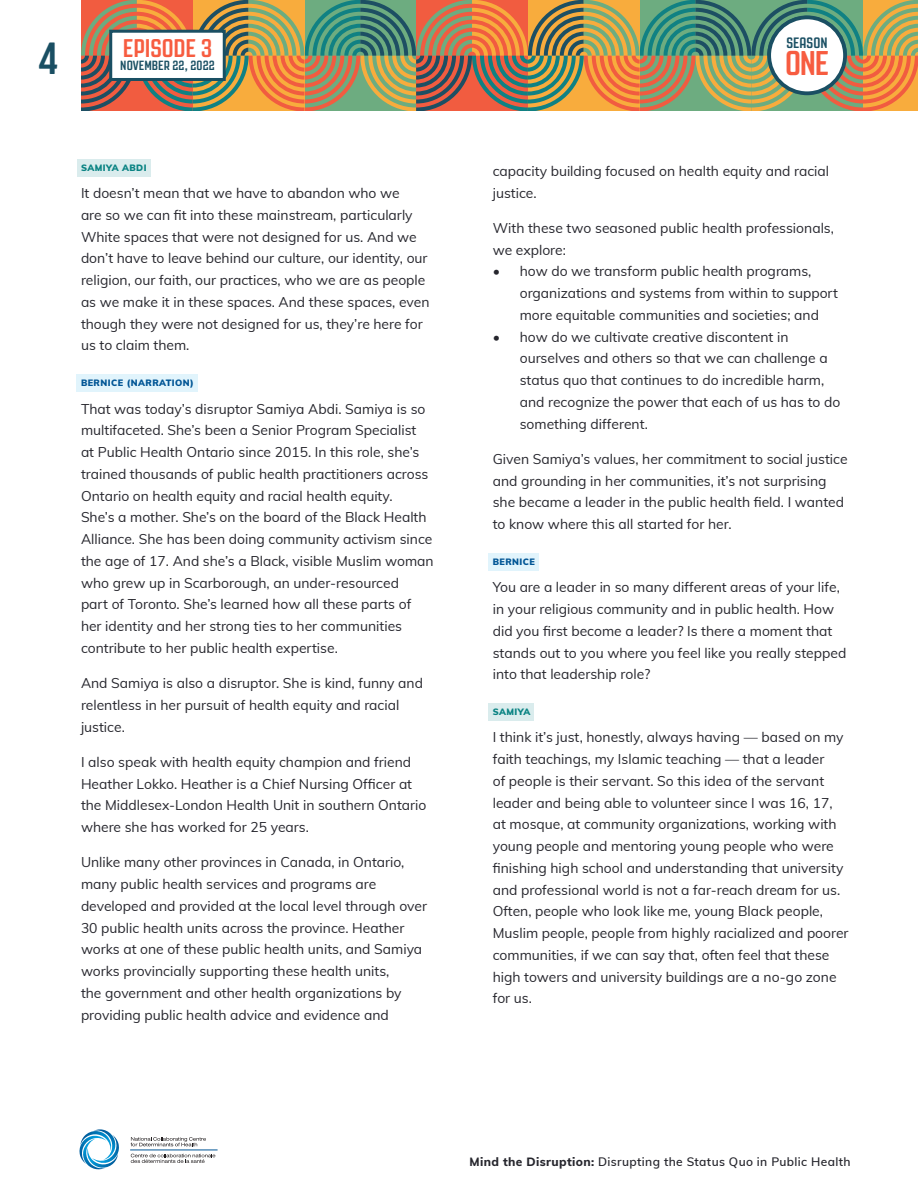
<style>
.page{position:relative;width:918px;height:1188px;background:#fff}
.page>*{position:absolute;margin:0;border:0;box-sizing:border-box;transform-origin:0 0}
.t1{font:700 45px "Revolution Gothic";color:#1a4f63}
.t2{font:700 34.2px "Revolution Gothic";color:#f75c40}
.t3{font:700 25.5px "Revolution Gothic";color:#f75c40}
.t4{font:700 15px "Revolution Gothic";letter-spacing:.005em;color:#1a4f63}
.body_copy_last_line{font:13.8px/21.8px "Muli";color:#26262d}
.t5{font:700 13.35px "Revolution Gothic";letter-spacing:.005em;color:#1a4f63}
.t6{font:600 12px "Muli";letter-spacing:.03em;color:#26262d}
.B{font:900 9px "Muli";letter-spacing:.05em;color:#005595}
.A{font:900 9px "Muli";letter-spacing:.05em;color:#0a8383}
.s1{font-weight:800}
</style>
<div class="page">
<svg style="left:81px;top:0;width:837px;height:111px;background:#a28b5b"></svg>
<svg style="left:131px;top:1137px;width:75px;height:9px"></svg>
<svg style="left:131px;top:1154px;width:84px;height:9px"></svg>
<svg style="left:79px;top:1129px;width:40px;height:41px"></svg>
<hr style="left:130px;top:1150px;width:88px;height:1px;background:#005595">
<div style="left:769px;top:17px;width:76px;height:76px;background:#fff;border-radius:50%"></div>
<div style="left:767px;top:15px;width:80px;height:80px;border:4px solid #1a4f63;border-radius:50%"></div>
<div style="left:109px;top:30px;width:117px;height:51px;background:#fff;border:3px solid #1a4f63"></div>
<svg style="left:77px;top:159px;width:74px;height:18px"></svg>
<div style="left:77px;top:374px;width:121px;height:18px;background:#e1f4fc"></div>
<svg style="left:488px;top:553px;width:51px;height:18px"></svg>
<svg style="left:488px;top:703px;width:46px;height:18px"></svg>
<h1 class="t1" style="left:39px;top:34px;width:20px">4</h1>
<p class="t4" style="left:787px;top:35px;width:43px">SEASON</p>
<h3 class="t3" style="left:123px;top:35px;width:91px">EPISODE 3</h3>
<p class="t5" style="left:120px;top:58px;width:96px">NOVEMBER 22, 2022</p>
<h2 class="t2" style="left:785px;top:45px;width:45px">ONE</h2>
<p class="A" style="left:81px;top:161px;width:67px">SAMIYA ABDI</p>
<p class="body_copy_last_line" style="left:81px;top:182px;width:350px">It doesn’t mean that we have to abandon who we<br>are so we can fit into these mainstream, particularly White spaces that were not designed for us. And we don’t have to leave behind our culture, our identity, our religion, our faith, our practices, who we are as people as we make it in these spaces. And these spaces, even though they were not designed for us, they’re here for us to claim them.</p>
<p class="B" style="left:81px;top:377px;width:114px">BERNICE (NARRATION)</p>
<p class="body_copy_last_line" style="left:81px;top:397px;width:354px">That was today’s disruptor Samiya Abdi. Samiya is so multifaceted. She’s been a Senior Program Specialist<br>at Public Health Ontario since 2015. In this role, she’s trained thousands of public health practitioners across Ontario on health equity and racial health equity.<br>She’s a mother. She’s on the board of the Black Health Alliance. She has been doing community activism since the age of 17. And she’s a Black, visible Muslim woman who grew up in Scarborough, an under-resourced<br>part of Toronto. She’s learned how all these parts of her identity and her strong ties to her communities contribute to her public health expertise.</p>
<p class="body_copy_last_line" style="left:81px;top:672px;width:344px">And Samiya is also a disruptor. She is kind, funny and relentless in her pursuit of health equity and racial justice.</p>
<p class="body_copy_last_line" style="left:81px;top:750px;width:347px">I also speak with health equity champion and friend Heather Lokko. Heather is a Chief Nursing Officer at the Middlesex-London Health Unit in southern Ontario where she has worked for 25 years.</p>
<p class="body_copy_last_line" style="left:81px;top:851px;width:348px">Unlike many other provinces in Canada, in Ontario, many public health services and programs are developed and provided at the local level through over 30 public health units across the province. Heather works at one of these public health units, and Samiya works provincially supporting these health units,<br>the government and other health organizations by providing public health advice and evidence and</p>
<p class="body_copy_last_line" style="left:493px;top:159px;width:338px">capacity building focused on health equity and racial justice.</p>
<p class="body_copy_last_line" style="left:493px;top:216px;width:343px">With these two seasoned public health professionals, we explore:</p>
<p class="body_copy_last_line" style="left:520px;top:260px;width:320px;text-indent:-27px">• how do we transform public health programs, organizations and systems from within to support more equitable communities and societies; and</p>
<p class="body_copy_last_line" style="left:520px;top:325px;width:322px;text-indent:-27px">• how do we cultivate creative discontent in ourselves and others so that we can challenge a status quo that continues to do incredible harm, and recognize the power that each of us has to do something different.</p>
<p class="body_copy_last_line" style="left:493px;top:447px;width:356px">Given Samiya’s values, her commitment to social justice and grounding in her communities, it’s not surprising she became a leader in the public health field. I wanted to know where this all started for her.</p>
<p class="B" style="left:493px;top:555px;width:44px">BERNICE</p>
<p class="body_copy_last_line" style="left:493px;top:576px;width:355px">You are a leader in so many different areas of your life, in your religious community and in public health. How did you first become a leader? Is there a moment that stands out to you where you feel like you really stepped into that leadership role?</p>
<p class="A" style="left:493px;top:705px;width:39px">SAMIYA</p>
<p class="body_copy_last_line" style="left:493px;top:726px;width:357px">I think it’s just, honestly, always having — based on my faith teachings, my Islamic teaching — that a leader<br>of people is their servant. So this idea of the servant leader and being able to volunteer since I was 16, 17, at mosque, at community organizations, working with young people and mentoring young people who were finishing high school and understanding that university and professional world is not a far-reach dream for us.<br>Often, people who look like me, young Black people, Muslim people, people from highly racialized and poorer communities, if we can say that, often feel that these high towers and university buildings are a no-go zone for us.</p>
<p class="t6" style="left:470px;top:1153px;width:382px"><span class="s1">Mind the Disruption:</span> Disrupting the Status Quo in Public Health</p>
</div>
